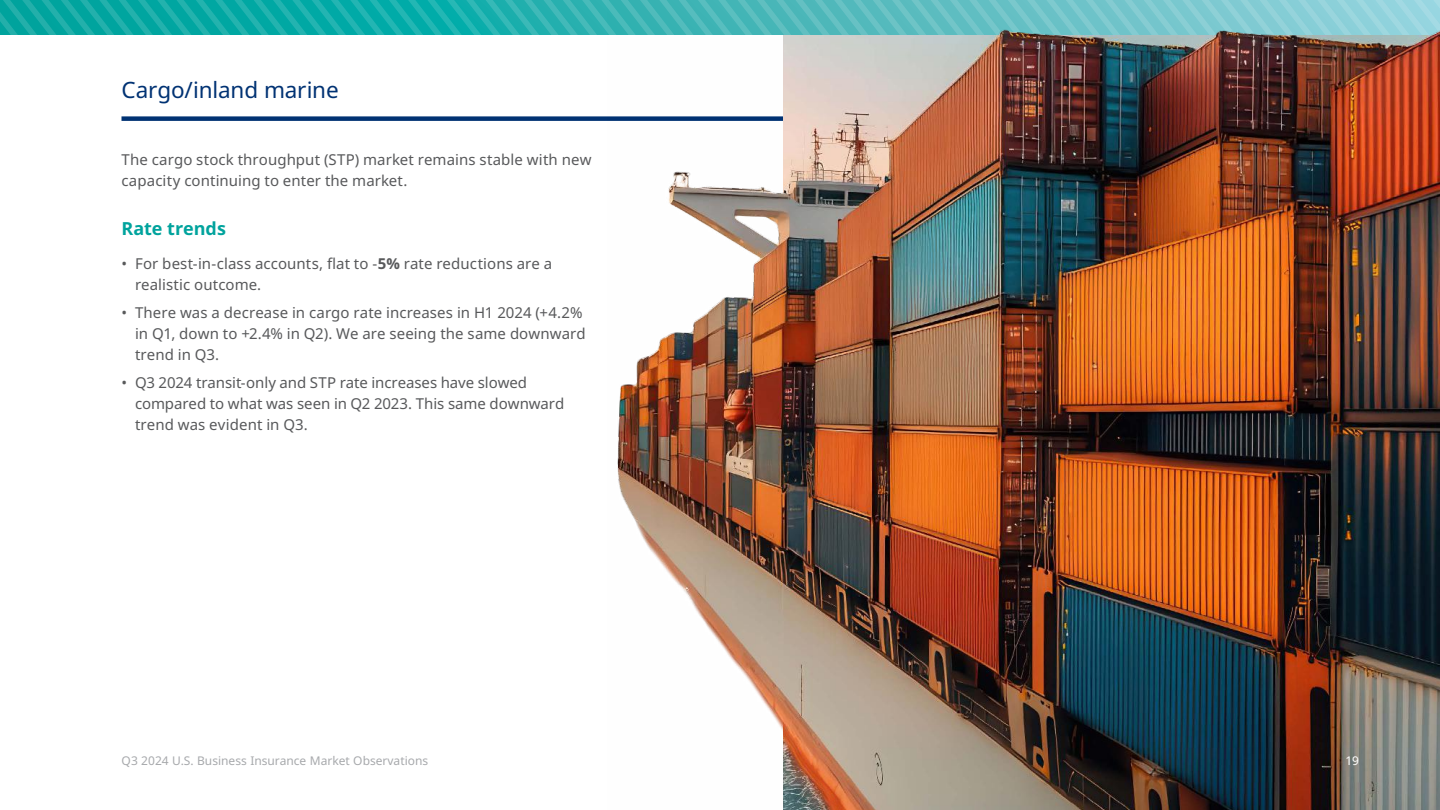
<style>
.page{position:relative;width:1440px;height:810px;background:#fff}
.page>*{position:absolute;margin:0;border:0;box-sizing:border-box;transform-origin:0 0}
.t1{font:22.5px "Noto Sans";letter-spacing:-.01em;color:#003273}
.t2{font:700 18px "Noto Sans";color:#00a39d}
.t3{font:15px/21px "Noto Sans";letter-spacing:.005em;color:#58595b}
.t4{font:12px "Noto Sans";color:#a7a9ac}
.t5{font:12px "Noto Sans";color:#fff}
.s1{font-weight:700}
</style>
<div class="page">
<div style="left:122px;top:116px;width:1237px;height:5px;background:#003273"></div>
<svg style="left:0;top:0;width:608px;height:35px;background:#13ada9"></svg>
<img style="left:608px;top:0;width:832px;height:810px">
<h1 class="t1" style="left:122px;top:74px;width:219px">Cargo/inland marine</h1>
<p class="t3" style="left:122px;top:150px;width:472px">The cargo stock throughput (STP) market remains stable with new capacity continuing to enter the market.</p>
<p class="t2" style="left:122px;top:216px;width:106px">Rate trends</p>
<p class="t3" style="left:135px;top:254px;width:419px;text-indent:-14px">• For best-in-class accounts, flat to -<span class="s1">5%</span> rate reductions are a realistic outcome.</p>
<p class="t3" style="left:135px;top:303px;width:452px;text-indent:-14px">• There was a decrease in cargo rate increases in H1 2024 (+4.2% in Q1, down to +2.4% in Q2). We are seeing the same downward trend in Q3.</p>
<p class="t3" style="left:135px;top:372px;width:431px;text-indent:-14px">• Q3 2024 transit-only and STP rate increases have slowed compared to what was seen in Q2 2023. This same downward trend was evident in Q3.</p>
<p class="t4" style="left:122px;top:752px;width:308px">Q3 2024 U.S. Business Insurance Market Observations</p>
<p class="t5" style="left:1345px;top:752px;width:15px">19</p>
</div>
